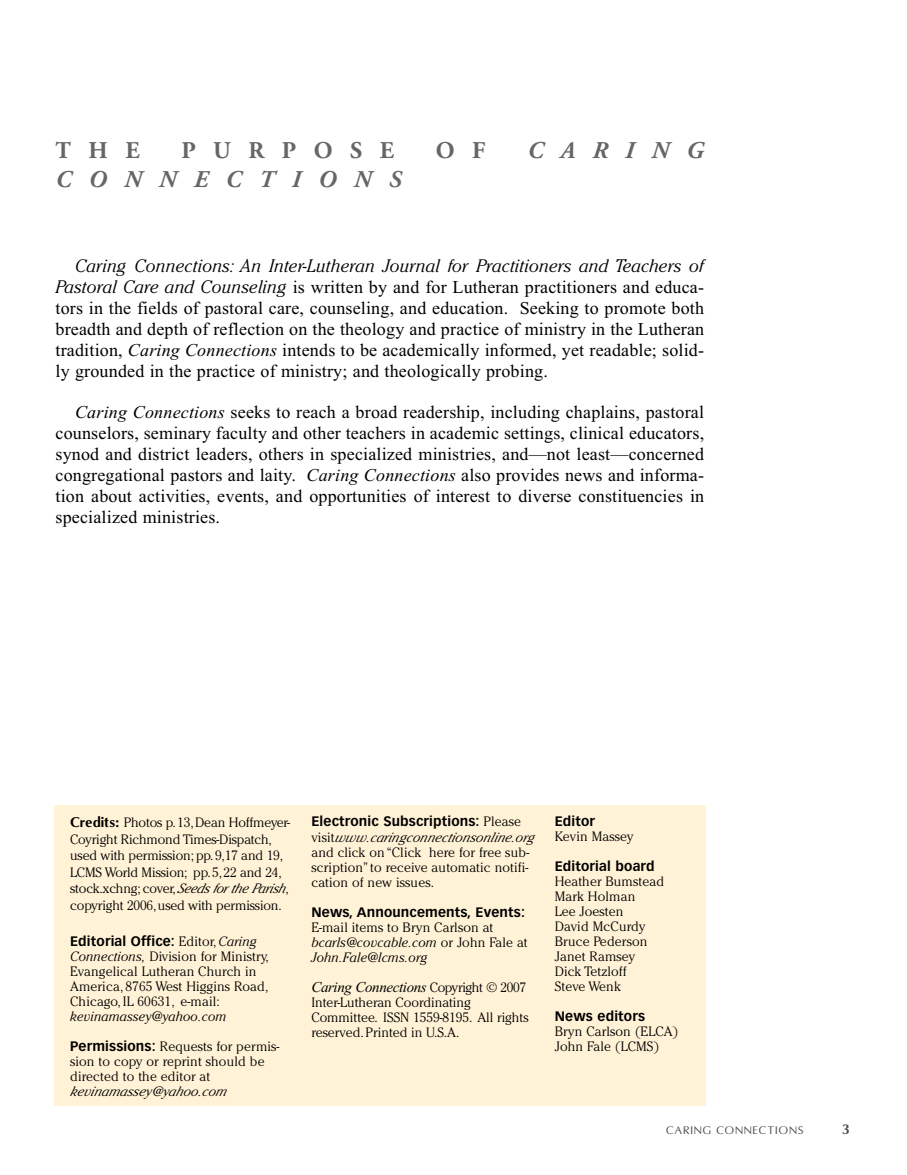
<style>
.page{position:relative;width:907px;height:1175px;background:#fff}
.page>*{position:absolute;margin:0;border:0;box-sizing:border-box;transform-origin:0 0}
.t1{font:italic 700 24px "Adobe Garamond";letter-spacing:.73em;color:#666}
.t2{font:700 24px "Adobe Garamond";letter-spacing:.725em;color:#666}
.t3{font:18px/21px "Times New Roman";letter-spacing:.01em;color:#000;text-align:justify}
.t4{font:italic 300 18px "Cheltenham";letter-spacing:.01em;color:#000}
.t5{font:italic 15px "Times New Roman";letter-spacing:-.025em;color:#000}
.t6{font:300 13.5px/15px "Cheltenham";letter-spacing:.01em;color:#000}
.t7{font:300 13.5px/16.5px "Cheltenham";letter-spacing:-.01em;color:#000}
.t8{font:700 13.5px "Vectora LH";letter-spacing:.01em;color:#000}
.t9{font:italic 300 13.5px "Cheltenham";letter-spacing:.01em;color:#000}
.t10{font:700 13.5px "Omni";color:#4d4d4d}
.t11{font:10.5px "Omni";letter-spacing:.12em;color:#4d4d4d}
.s1{font-family:"Cheltenham";font-weight:300;font-style:italic}
.s2{font-style:italic}
.s3{font-family:"Omni";font-weight:700}
.s4{font-family:"Cheltenham";font-weight:300}
.s5{font-family:"Vectora LH";font-weight:700}
.s6{font-family:"Cheltenham";font-weight:300;font-style:normal;font-size:13.5px}
</style>
<div class="page">
<div style="left:54px;top:806px;width:651px;height:300px;background:#fff2d6"></div>
<h1 class="t2" style="left:56px;top:141px;width:85px">THE</h1>
<h1 class="t2" style="left:181px;top:141px;width:214px">PURPOSE</h1>
<h1 class="t2" style="left:435px;top:141px;width:51px">O F</h1>
<h1 class="t1" style="left:527px;top:141px;width:178px">CARING</h1>
<h1 class="t1" style="left:55px;top:170px;width:347px">CONNECTIONS</h1>
<p class="t4" style="left:75px;top:259px;width:629px">Caring Connections: An Inter-Lutheran Journal for Practitioners and Teachers of</p>
<p class="t3" style="left:56px;top:276px;width:650px"><span class="s1">Pastoral Care and Counseling</span> is written by and for Lutheran practitioners and educa&shy;tors in the fields of pastoral care, counseling, and education. Seeking to promote both breadth and depth of reflection on the theology and practice of ministry in the Lutheran tradition, <span class="s2">Caring Connections</span> intends to be academically informed, yet readable; solid&shy;ly grounded in the practice of ministry; and theologically probing.</p>
<p class="t3" style="left:55px;top:401px;width:650px;text-indent:20px"><span class="s2">Caring Connections</span> seeks to reach a broad readership, including chaplains, pastoral counselors, seminary faculty and other teachers in academic settings, clinical educators, synod and district leaders, others in specialized ministries, and—not least—concerned congregational pastors and laity. <span class="s2">Caring Connections</span> also provides news and informa&shy;tion about activities, events, and opportunities of interest to diverse constituencies in specialized ministries.</p>
<p class="t7" style="left:70px;top:815px;width:221px"><span class="s3">Credits:</span> Photos p.13,Dean Hoffmeyer-Coyright Richmond Times-Dispatch, used with permission; pp.9,17 and 19, LCMS World Mission; pp.5,22 and 24, stock.xchng; cover,<span class="s2">Seeds for the Parish</span>, copyright 2006,used with permission.</p>
<p class="t8" style="left:70px;top:935px;width:188px">Editorial Office: <span class="s4">Editor,</span><span class="s1">Caring</span></p>
<p class="t6" style="left:70px;top:949px;width:200px"><span class="s2">Connections,</span> Division for Ministry,<br>Evangelical Lutheran Church in<br>America, 8765 West Higgins Road,<br>Chicago, IL 60631, e-mail:</p>
<p class="t9" style="left:70px;top:1010px;width:158px">kevinamassey@yahoo.com</p>
<p class="t6" style="left:70px;top:1039px;width:211px"><span class="s5">Permissions:</span> Requests for permis&shy;sion to copy or reprint should be directed to the editor at</p>
<p class="t9" style="left:70px;top:1085px;width:160px">kevinamassey @yahoo.com</p>
<p class="t8" style="left:311px;top:816px;width:211px">Electronic Subscriptions: <span class="s4">Please</span></p>
<p class="t6" style="left:311px;top:830px;width:224px">v i s i t <span class="s2">www.caringconnectionsonline.org </span>and click on “Click here for free sub&shy;scription” to receive automatic notifi&shy;cation of new issues.</p>
<p class="t8" style="left:311px;top:906px;width:215px">News, Announcements, Events:</p>
<p class="t6" style="left:311px;top:920px;width:218px">E-mail items to Bryn Carlson at <span class="s2">bcarls@covcable.com</span> or John Fale at<br><span class="s2">John.Fale@lcms.org</span></p>
<p class="t5" style="left:311px;top:977px;width:216px">Caring Connections <span class="s6">Copyright © 2007</span></p>
<p class="t6" style="left:311px;top:995px;width:218px">Inter-Lutheran Coordinating<br>Committee. ISSN 1559-8195. All rights reserved. Printed in U.S.A.</p>
<p class="t8" style="left:554px;top:815px;width:42px">Editor</p>
<p class="t6" style="left:554px;top:830px;width:80px">Kevin Massey</p>
<p class="t8" style="left:554px;top:860px;width:101px">Editorial board</p>
<p class="t6" style="left:554px;top:875px;width:111px">Heather Bumstead<br>Mark Holman<br>Lee Joesten<br>David McCurdy<br>Bruce Pederson<br>Janet Ramsey<br>Dick Tetzloff<br>Steve Wenk</p>
<p class="t8" style="left:554px;top:1010px;width:92px">News editors</p>
<p class="t6" style="left:554px;top:1025px;width:125px">Bryn Carlson (ELCA)<br>John Fale (LCMS)</p>
<p class="t11" style="left:665px;top:1123px;width:139px">CARING CONNECTIONS</p>
<p class="t10" style="left:841px;top:1120px;width:9px">3</p>
</div>
